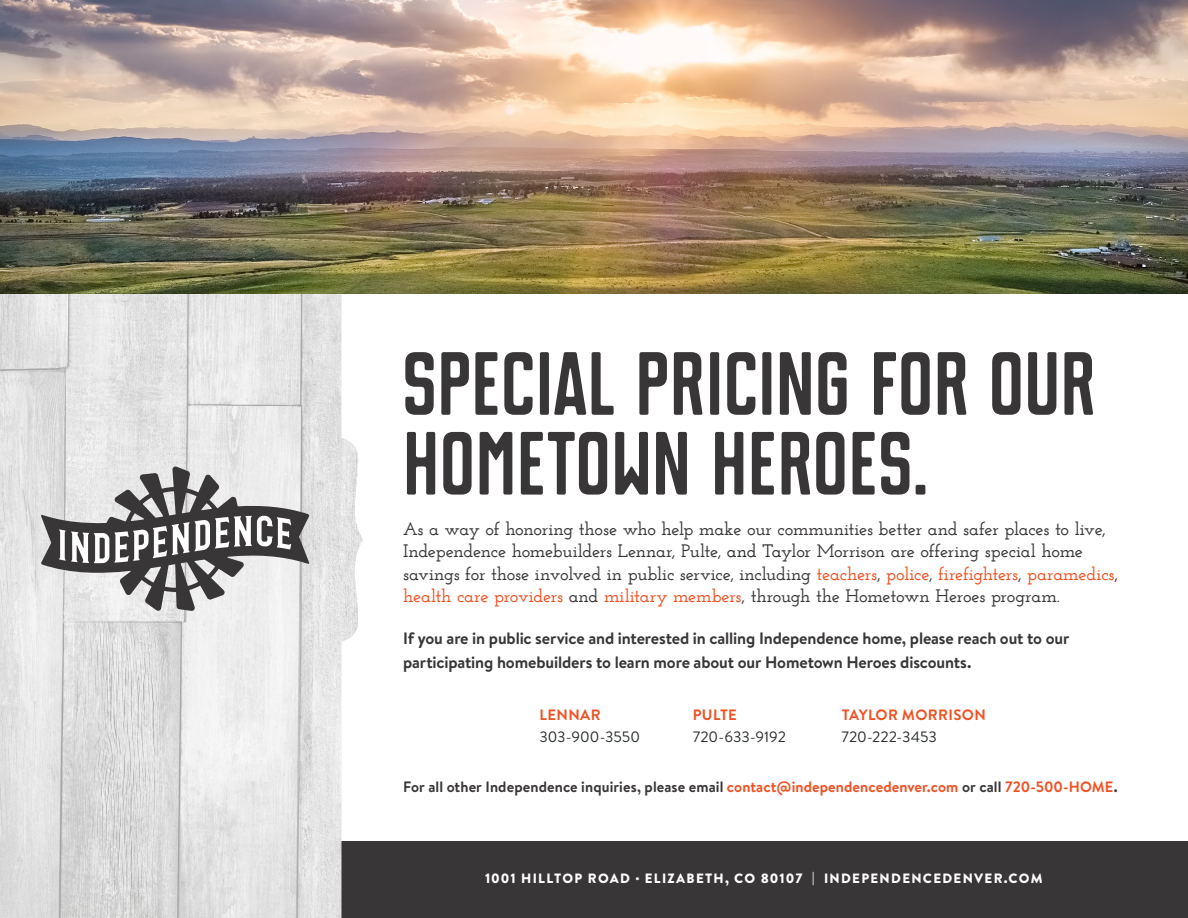
<style>
.page{position:relative;width:1188px;height:918px;background:#fff}
.page>*{position:absolute;margin:0;border:0;box-sizing:border-box;transform-origin:0 0}
.t1{font:78.3px/79.8px "mr alexbold";letter-spacing:.015em;color:#393637}
.t2{font:600 18px/22.5px "Josefin Slab";letter-spacing:-.015em;color:#393637}
.t3{font:700 16.5px/24px "Brandon Text";letter-spacing:-.01em;color:#393637}
.t4{font:700 15px "Brandon Text";letter-spacing:.005em;color:#393637}
.t5{font:15px "Brandon Text";letter-spacing:-.005em;color:#2b2e2e}
.t6{font:700 15px "Brandon Text";letter-spacing:.03em;color:#f15122}
.t7{font:900 13.5px "Brandon Text";letter-spacing:.095em;color:#fff}
.s1{color:#2b2e2e}
.s2{color:#f15122}
.s3{font-size:10.5px}
</style>
<div class="page">
<div style="left:341px;top:842px;width:847px;height:76px;background:#393637"></div>
<img style="left:0;top:294px;width:363px;height:624px">
<img style="left:0;top:0;width:1188px;height:294px">
<svg style="left:41px;top:466px;width:268px;height:145px"></svg>
<p class="t1" style="left:403px;top:341px;width:694px">SPECIAL PRICING FOR OUR<br>HOMETOWN HEROES.</p>
<p class="t2" style="left:403px;top:517px;width:717px">As a way of honoring those who help make our communities better and safer places to live, Independence homebuilders Lennar, Pulte, <span class="s1">and Ta</span>ylor Morrison are offering special home savings for those involved in public service, including <span class="s2">teachers</span>, <span class="s2">police</span>, <span class="s2">firefighters</span>, <span class="s2">paramedics</span>, <span class="s2">health care providers</span> and <span class="s2">military members</span>, through the Hometown Heroes program.</p>
<p class="t3" style="left:403px;top:626px;width:668px">If you are in public service and interested in calling Independence home, please reach out to our participating homebuilders to learn more about our Hometown Heroes discounts.</p>
<p class="t6" style="left:540px;top:704px;width:63px">LENNAR</p>
<p class="t5" style="left:539px;top:726px;width:102px">303-900-3550</p>
<p class="t6" style="left:693px;top:704px;width:46px">PULTE</p>
<p class="t5" style="left:693px;top:726px;width:95px">720-633-9192</p>
<p class="t6" style="left:842px;top:704px;width:146px">TAYLOR MORRISON</p>
<p class="t5" style="left:842px;top:726px;width:97px">720-222-3453</p>
<p class="t4" style="left:403px;top:776px;width:716px">For all other Independence inquiries, please email <span class="s2">contact@independencedenver.com</span> or call <span class="s2">720-500-HOME</span>.</p>
<p class="t7" style="left:485px;top:869px;width:559px">1001 HILLTOP ROAD <span class="s3">•</span> ELIZABETH, CO 80107 | INDEPENDENCEDENVER.COM</p>
</div>
